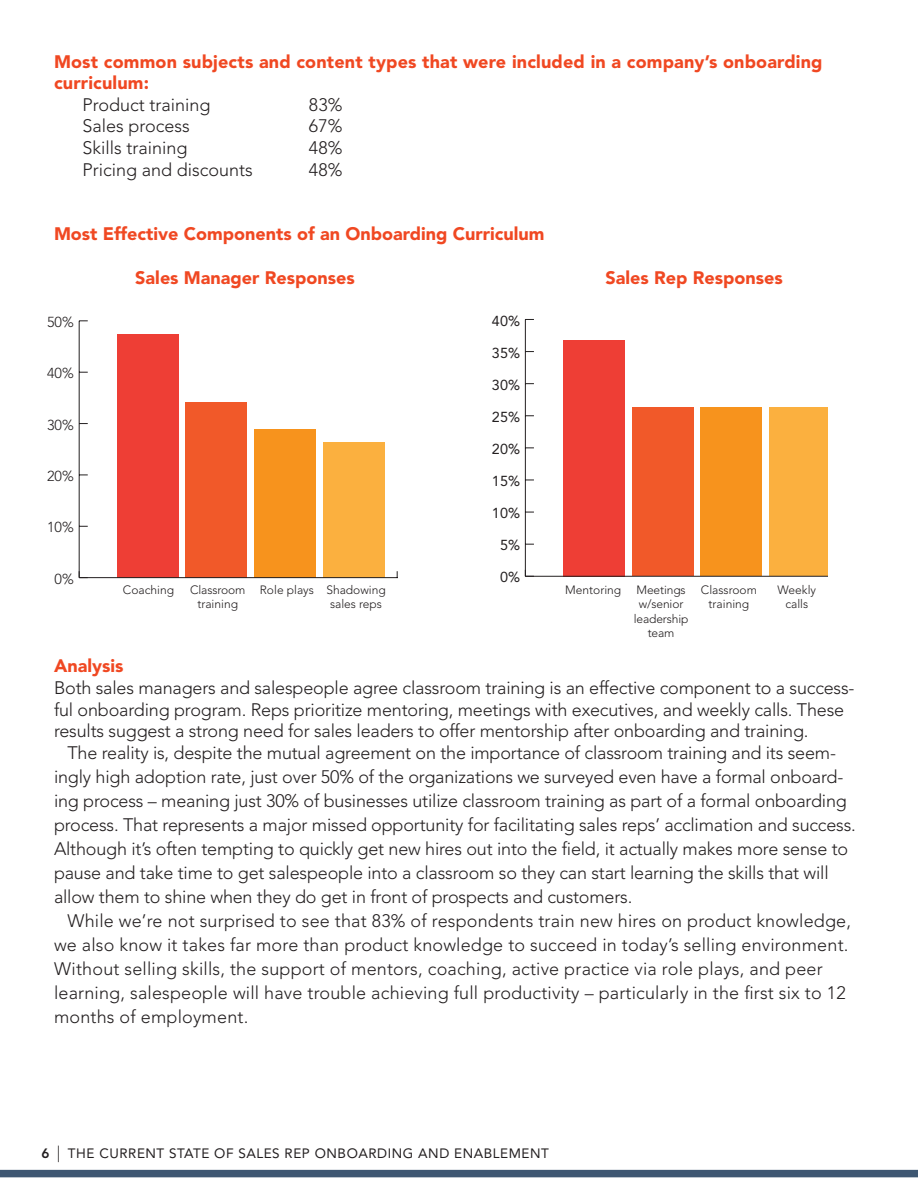
<style>
.page{position:relative;width:918px;height:1188px;background:#fff}
.page>*{position:absolute;margin:0;border:0;box-sizing:border-box;transform-origin:0 0}
.Text_Indent{font:300 18px/24px "Avenir LT Std";letter-spacing:-.01em;color:#231f20}
.Text_Indent-2{font:300 18px/24px "Avenir LT Std";letter-spacing:.01em;color:#231f20}
.Text_No_Indent{font:300 18px/21.6px "Avenir LT Std";letter-spacing:-.01em;color:#231f20}
.Text_No_Indent-2{font:900 18px/21.6px "Avenir LT Std";color:#f04822}
.t1{font:14.4px "Avenir LT Std";color:#231f20}
.t2{font:300 14.4px "Avenir LT Std";color:#231f20}
.t3{font:13.5px "Avenir LT Std";letter-spacing:.04em;color:#231f20}
.Text_No_Indent-3{font:300 12px/14.4px "Avenir LT Std";color:#231f20;text-align:center}
.s1{font-weight:800}
.s2{font-weight:300;font-size:16.5px}
</style>
<div class="page">
<div style="left:0;top:1170px;width:918px;height:7px;background:#3e5772"></div>
<div style="left:323px;top:443px;width:62px;height:135px;background:#fbb03f"></div>
<div style="left:254px;top:429px;width:62px;height:149px;background:#f7931d"></div>
<div style="left:186px;top:402px;width:61px;height:176px;background:#f15929"></div>
<div style="left:117px;top:334px;width:62px;height:244px;background:#ee3e35"></div>
<hr style="left:79px;top:577px;width:326px;height:1px;background:#231f20">
<hr style="left:79px;top:321px;width:1px;height:257px;background:#231f20">
<div style="left:398px;top:549px;width:7px;height:48px;background:#fff"></div>
<div style="left:769px;top:407px;width:58px;height:169px;background:#fbb03f"></div>
<div style="left:700px;top:407px;width:62px;height:169px;background:#f7931d"></div>
<div style="left:632px;top:407px;width:62px;height:169px;background:#f15929"></div>
<div style="left:563px;top:340px;width:62px;height:236px;background:#ee3e35"></div>
<hr style="left:525px;top:576px;width:302px;height:1px;background:#231f20">
<hr style="left:525px;top:319px;width:1px;height:257px;background:#231f20">
<svg style="left:525px;top:575px;width:9px;height:2px"></svg>
<p class="Text_No_Indent-2" style="left:54px;top:50px;width:770px">Most common subjects and content types that were included in a company’s onboarding curriculum:</p>
<p class="Text_No_Indent" style="left:82px;top:94px;width:130px">Product training</p>
<p class="Text_No_Indent" style="left:309px;top:94px;width:35px">83%</p>
<p class="Text_No_Indent" style="left:82px;top:115px;width:109px">Sales process</p>
<p class="Text_No_Indent" style="left:309px;top:115px;width:35px">67%</p>
<p class="Text_No_Indent" style="left:82px;top:137px;width:106px">Skills training</p>
<p class="Text_No_Indent" style="left:309px;top:137px;width:35px">48%</p>
<p class="Text_No_Indent" style="left:82px;top:159px;width:172px">Pricing and discounts</p>
<p class="Text_No_Indent" style="left:309px;top:159px;width:35px">48%</p>
<p class="Text_No_Indent-2" style="left:54px;top:223px;width:492px">Most Effective Components of an Onboarding Curriculum</p>
<p class="Text_No_Indent-2" style="left:135px;top:266px;width:221px">Sales Manager Responses</p>
<p class="Text_No_Indent-2" style="left:605px;top:266px;width:179px">Sales Rep Responses</p>
<p class="t2" style="left:47px;top:313px;width:28px">50%</p>
<p class="t2" style="left:47px;top:365px;width:28px">40%</p>
<p class="t2" style="left:47px;top:416px;width:28px">30%</p>
<p class="t2" style="left:47px;top:468px;width:28px">20%</p>
<p class="t2" style="left:47px;top:519px;width:28px">10%</p>
<p class="t2" style="left:55px;top:570px;width:21px">0%</p>
<p class="t1" style="left:492px;top:312px;width:30px">40%</p>
<p class="t1" style="left:492px;top:344px;width:30px">35%</p>
<p class="t1" style="left:492px;top:376px;width:30px">30%</p>
<p class="t1" style="left:492px;top:408px;width:30px">25%</p>
<p class="t1" style="left:492px;top:441px;width:30px">20%</p>
<p class="t1" style="left:492px;top:473px;width:30px">15%</p>
<p class="t1" style="left:492px;top:505px;width:30px">10%</p>
<p class="t1" style="left:500px;top:537px;width:22px">5%</p>
<p class="t1" style="left:500px;top:569px;width:22px">0%</p>
<p class="Text_No_Indent-3" style="left:123px;top:583px;width:53px">Coaching</p>
<p class="Text_No_Indent-3" style="left:190px;top:583px;width:57px">Classroom training</p>
<p class="Text_No_Indent-3" style="left:260px;top:583px;width:56px">Role plays</p>
<p class="Text_No_Indent-3" style="left:326px;top:583px;width:61px">Shadowing sales reps</p>
<p class="Text_No_Indent-3" style="left:565px;top:583px;width:58px">Mentoring</p>
<p class="Text_No_Indent-3" style="left:634px;top:583px;width:56px">Meetings w/senior leadership team</p>
<p class="Text_No_Indent-3" style="left:701px;top:583px;width:58px">Classroom training</p>
<p class="Text_No_Indent-3" style="left:777px;top:583px;width:40px">Weekly calls</p>
<p class="Text_No_Indent-2" style="left:54px;top:655px;width:71px">Analysis</p>
<p class="Text_No_Indent" style="left:54px;top:677px;width:802px">Both sales managers and salespeople agree classroom training is an effective component to a success&shy;ful onboarding program. Reps prioritize mentoring, meetings with executives, and weekly calls. These results suggest a strong need for sales leaders to offer mentorship after onboarding and training.</p>
<p class="Text_Indent" style="left:54px;top:741px;width:803px;text-indent:14px">The reality is, despite the mutual agreement on the importance of classroom training and its seem&shy;ingly high adoption rate, just over 50% of the organizations we surveyed even have a formal onboard&shy;ing process – meaning just 30% of businesses utilize classroom training as part of a formal onboarding process. That represents a major missed opportunity for facilitating sales reps’ acclimation and success.<br>Although it’s often tempting to quickly get new hires out into the field, it actually makes more sense to pause and take time to get salespeople into a classroom so they can start learning the skills that will allow them to shine when they do get in front of prospects and customers.</p>
<p class="Text_Indent-2" style="left:54px;top:909px;width:799px;text-indent:14px">While we’re not surprised to see that 83% of respondents train new hires on product knowledge, we also know it takes far more than product knowledge to succeed in today’s selling environment.<br>Without selling skills, the support of mentors, coaching, active practice via role plays, and peer learning, salespeople will have trouble achieving full productivity – particularly in the first six to 12 months of employment.</p>
<p class="t3" style="left:41px;top:1146px;width:509px"><span class="s1">6</span> <span class="s2">|</span> THE CURRENT STATE OF SALES REP ONBOARDING AND ENABLEMENT</p>
</div>
